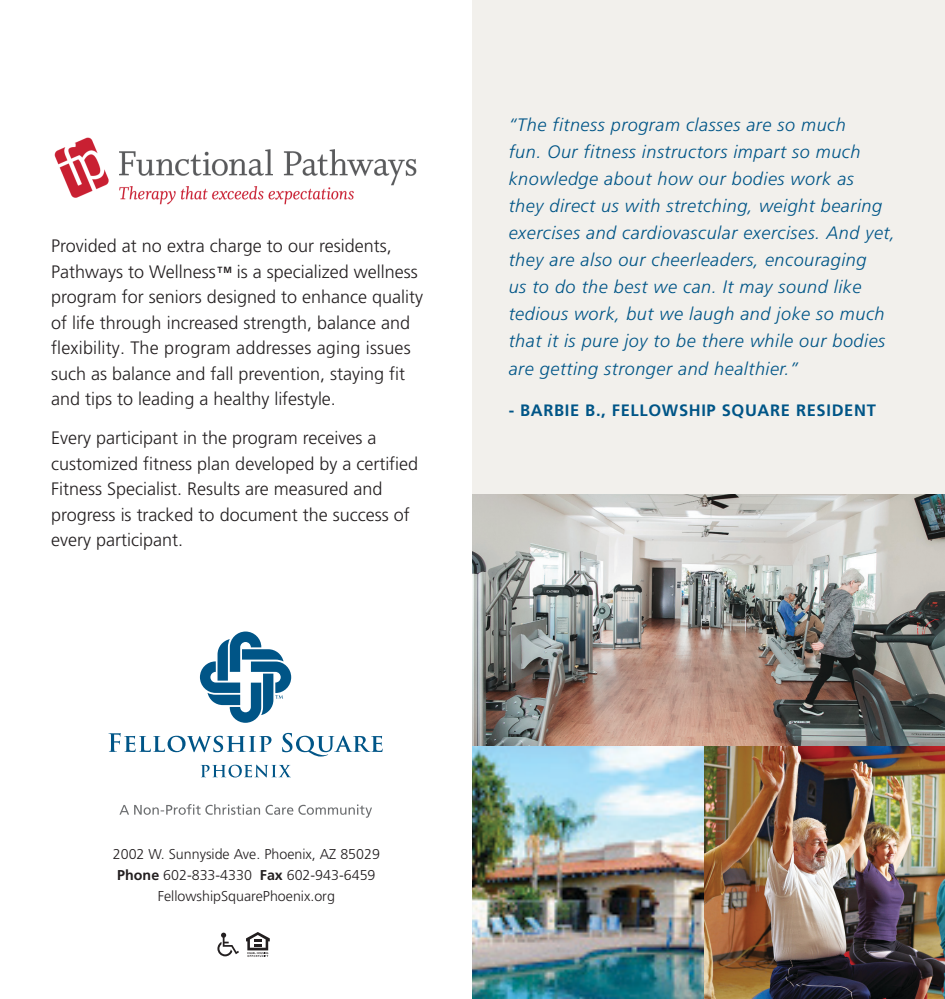
<style>
.page{position:relative;width:945px;height:999px;background:#fff}
.page>*{position:absolute;margin:0;border:0;box-sizing:border-box;transform-origin:0 0}
.t1{font:300 18px/25.5px "Frutiger LT Pro";color:#231f20}
.t2{font:italic 300 18px/27.2px "Frutiger LT Pro";letter-spacing:.03em;color:#005587}
.t3{font:700 16.5px "Frutiger LT Pro";letter-spacing:.04em;color:#005587}
.t4{font:300 14.25px/21px "Frutiger LT Pro";color:#231f20;text-align:center}
.s1{font-weight:700}
</style>
<div class="page">
<div style="left:472px;top:0;width:473px;height:494px;background:#f2f0ec"></div>
<img style="left:472px;top:494px;width:473px;height:505px">
<svg style="left:246px;top:932px;width:24px;height:25px"></svg>
<svg style="left:217px;top:933px;width:22px;height:23px"></svg>
<svg style="left:201px;top:765px;width:90px;height:12px"></svg>
<svg style="left:108px;top:733px;width:164px;height:19px"></svg>
<svg style="left:282px;top:733px;width:101px;height:24px"></svg>
<svg style="left:200px;top:632px;width:91px;height:91px"></svg>
<svg style="left:119px;top:804px;width:253px;height:14px"></svg>
<img style="left:54px;top:137px;width:363px;height:68px">
<p class="t1" style="left:51px;top:234px;width:373px">Provided at no extra charge to our residents, Pathways to Wellness <sup>TM</sup> is a specialized wellness program for seniors designed to enhance quality of life through increased strength, balance and flexibility. The program addresses aging issues such as balance and fall prevention, staying fit and tips to leading a healthy lifestyle.</p>
<p class="t1" style="left:51px;top:425px;width:368px">Every participant in the program receives a customized fitness plan developed by a certified Fitness Specialist. Results are measured and progress is tracked to document the success of every participant.</p>
<p class="t2" style="left:509px;top:112px;width:388px">“The fitness program classes are so much<br>fun. Our fitness instructors impart so much knowledge about how our bodies work as<br>they direct us with stretching, weight bearing exercises and cardiovascular exercises. And yet, they are also our cheerleaders, encouraging<br>us to do the best we can. It may sound like tedious work, but we laugh and joke so much that it is pure joy to be there while our bodies are getting stronger and healthier.”</p>
<p class="t3" style="left:509px;top:400px;width:369px">- BARBIE B., FELLOWSHIP SQUARE RESIDENT</p>
<p class="t4" style="left:113px;top:844px;width:269px">2002 W. Sunnyside Ave. Phoenix, AZ 85029<br><span class="s1">Phone</span> 602-833-4330 <span class="s1">Fax</span> 602-943-6459<br>FellowshipSquarePhoenix.org</p>
</div>
